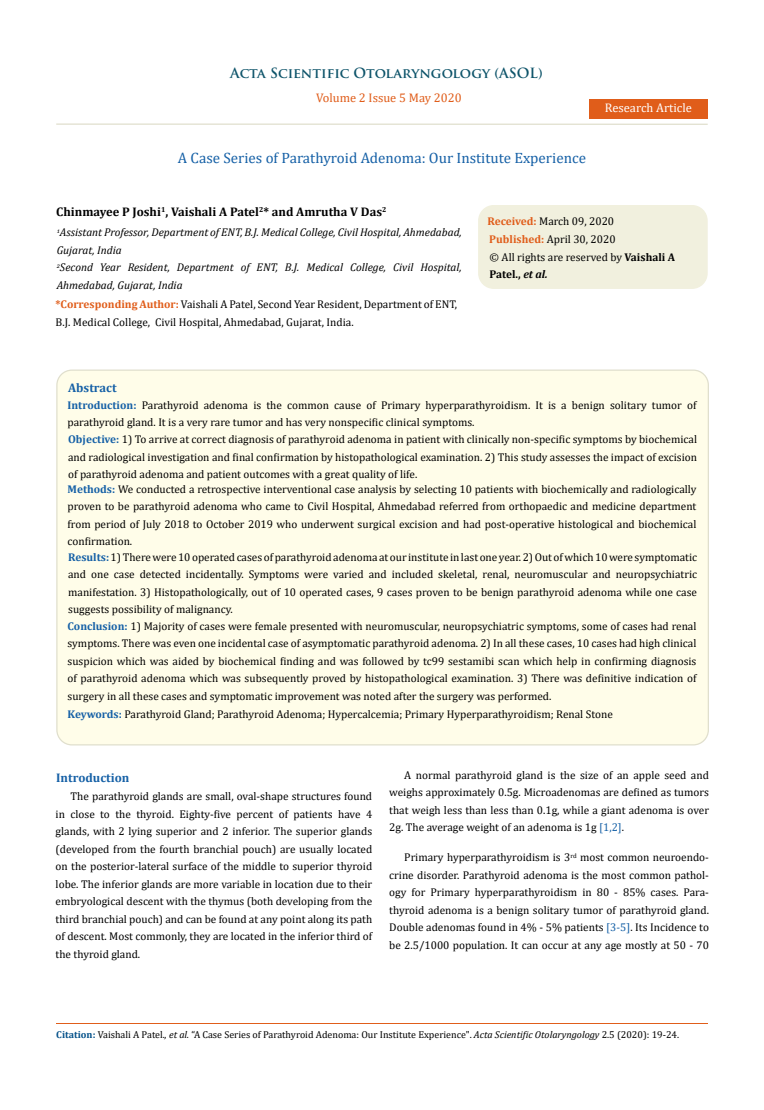
<style>
.page{position:relative;width:764px;height:1110px;background:#fff}
.page>*{position:absolute;margin:0;border:0;box-sizing:border-box;transform-origin:0 0}
.t1{font:15px "Cambria";color:#1560a6}
.t2{font:700 13.75px "Trajan Pro";letter-spacing:-.005em;color:#0e546a}
.t3{font:700 12.5px "Cambria";color:#000}
.t4{font:12.5px "Cambria";color:#e05d1a}
.t5{font:700 12.5px "Cambria";color:#1560a6}
.t6{font:12.5px "Cambria";color:#fff}
.t7{font:11.25px/17.5px "Cambria";color:#000;text-align:justify}
.t8{font:italic 11.25px/17.5px "Cambria";color:#000}
.t9{font:10px "Cambria";color:#000}
.s1{font-weight:700;color:#e05d1a}
.s2{font-weight:700}
.s3{font-weight:700;font-style:italic}
.s4{font-weight:700;color:#1560a6}
.s5{color:#1560a6}
.s6{font-weight:700;color:#035089}
.s7{font-style:italic}
</style>
<div class="page">
<div style="left:589px;top:99px;width:118px;height:20px;background:#e05d1a"></div>
<div style="left:57px;top:370px;width:651px;height:375px;background:#fffde9;border-radius:15px"></div>
<div style="left:479px;top:206px;width:228px;height:82px;background:#f1f0de;border-radius:15px"></div>
<div style="left:478px;top:205px;width:229px;height:84px;border:1px solid #f1f0de;border-radius:15px"></div>
<hr style="left:56px;top:1023px;width:652px;height:1px;background:#e05d1a">
<hr style="left:56px;top:123px;width:651px;height:2px;background:#e0dfcd">
<p class="t2" style="left:230px;top:64px;width:314px">Acta Scientific Otolaryngology (ASOL)</p>
<p class="t4" style="left:316px;top:91px;width:147px">Volume 2 Issue 5 May 2020</p>
<h1 class="t1" style="left:178px;top:149px;width:409px">A Case Series of Parathyroid Adenoma: Our Institute Experience</h1>
<p class="t6" style="left:605px;top:100px;width:89px">Research Article</p>
<p class="t3" style="left:56px;top:203px;width:332px">Chinmayee P Joshi<sup>1</sup>, Vaishali A Patel<sup>2</sup>* and Amrutha V Das<sup>2</sup></p>
<p class="t8" style="left:57px;top:223px;width:407px"><sup>1</sup>Assistant Professor, Department of ENT, B.J. Medical College, Civil Hospital, Ahmedabad, Gujarat, India<br><sup>2</sup>Second Year Resident, Department of ENT, B.J. Medical College, Civil Hospital, Ahmedabad, Gujarat, India</p>
<p class="t7" style="left:56px;top:295px;width:403px"><span class="s1">*Corresponding Author:</span> Vaishali A Patel, Second Year Resident, Department of ENT,<br>B.J. Medical College, Civil Hospital, Ahmedabad, Gujarat, India.</p>
<p class="t5" style="left:68px;top:379px;width:50px">Abstract</p>
<p class="t7" style="left:487px;top:212px;width:189px;line-height:17.9px;text-align:left"><span class="s1">Received:</span> March 09, 2020<br><span class="s1">Published:</span> April 30, 2020<br>© All rights are reserved by <span class="s2">Vaishali A<br>Patel.,</span> <span class="s3">et al.</span></p>
<p class="t7" style="left:68px;top:396px;width:631px;text-align:left"><span class="s4">Introduction:</span> Parathyroid adenoma is the common cause of Primary hyperparathyroidism. It is a benign solitary tumor of parathyroid gland. It is a very rare tumor and has very nonspecific clinical symptoms.<br><span class="s4">Objective:</span> 1) To arrive at correct diagnosis of parathyroid adenoma in patient with clinically non-specific symptoms by biochemical and radiological investigation and final confirmation by histopathological examination. 2) This study assesses the impact of excision of parathyroid adenoma and patient outcomes with a great quality of life.</p>
<p class="t7" style="left:68px;top:480px;width:630px"><span class="s4">Methods:</span> We conducted a retrospective interventional case analysis by selecting 10 patients with biochemically and radiologically proven to be parathyroid adenoma who came to Civil Hospital, Ahmedabad referred from orthopaedic and medicine department from period of July 2018 to October 2019 who underwent surgical excision and had post-operative histological and biochemical confirmation.</p>
<p class="t7" style="left:68px;top:548px;width:630px"><span class="s4">Results:</span> 1) There were 10 operated cases of parathyroid adenoma at our institute in last one year. 2) Out of which 10 were symptomatic and one case detected incidentally. Symptoms were varied and included skeletal, renal, neuromuscular and neuropsychiatric manifestation. 3) Histopathologically, out of 10 operated cases, 9 cases proven to be benign parathyroid adenoma while one case suggests possibility of malignancy.</p>
<p class="t7" style="left:68px;top:617px;width:630px"><span class="s4">Conclusion:</span> 1) Majority of cases were female presented with neuromuscular, neuropsychiatric symptoms, some of cases had renal symptoms. There was even one incidental case of asymptomatic parathyroid adenoma. 2) In all these cases, 10 cases had high clinical suspicion which was aided by biochemical finding and was followed by tc99 sestamibi scan which help in confirming diagnosis of parathyroid adenoma which was subsequently proved by histopathological examination. 3) There was definitive indication of surgery in all these cases and symptomatic improvement was noted after the surgery was performed.</p>
<p class="t7" style="left:68px;top:705px;width:547px"><span class="s4">Keywords:</span> Parathyroid Gland; Parathyroid Adenoma; Hypercalcemia; Primary Hyperparathyroidism; Renal Stone</p>
<p class="t5" style="left:56px;top:769px;width:75px">Introduction</p>
<p class="t7" style="left:56px;top:787px;width:318px;text-indent:15px">The parathyroid glands are small, oval-shape structures found in close to the thyroid. Eighty-five percent of patients have 4 glands, with 2 lying superior and 2 inferior. The superior glands (developed from the fourth branchial pouch) are usually located on the posterior-lateral surface of the middle to superior thyroid lobe. The inferior glands are more variable in location due to their embryological descent with the thymus (both developing from the third branchial pouch) and can be found at any point along its path of descent. Most commonly, they are located in the inferior third of the thyroid gland.</p>
<p class="t7" style="left:389px;top:766px;width:321px;text-indent:15px">A normal parathyroid gland is the size of an apple seed and weighs approximately 0.5g. Microadenomas are defined as tumors that weigh less than less than 0.1g, while a giant adenoma is over 2g. The average weight of an adenoma is 1g <span class="s5">[1,2]</span>.</p>
<p class="t7" style="left:389px;top:849px;width:321px;text-indent:15px">Primary hyperparathyroidism is 3<sup>rd</sup> most common neuroendo&shy;crine disorder. Parathyroid adenoma is the most common pathol&shy;ogy for Primary hyperparathyroidism in 80 - 85% cases. Para&shy;thyroid adenoma is a benign solitary tumor of parathyroid gland.<br>Double adenomas found in 4% - 5% patients <span class="s5">[3-5]</span>. Its Incidence to be 2.5/1000 population. It can occur at any age mostly at 50 - 70</p>
<p class="t9" style="left:56px;top:1029px;width:624px"><span class="s6">Citation:</span> Vaishali A Patel.<span class="s7">, et al.</span> “A Case Series of Parathyroid Adenoma: Our Institute Experience". <span class="s7">Acta Scientific Otolaryngology</span> 2.5 (2020): 19-24.</p>
</div>
